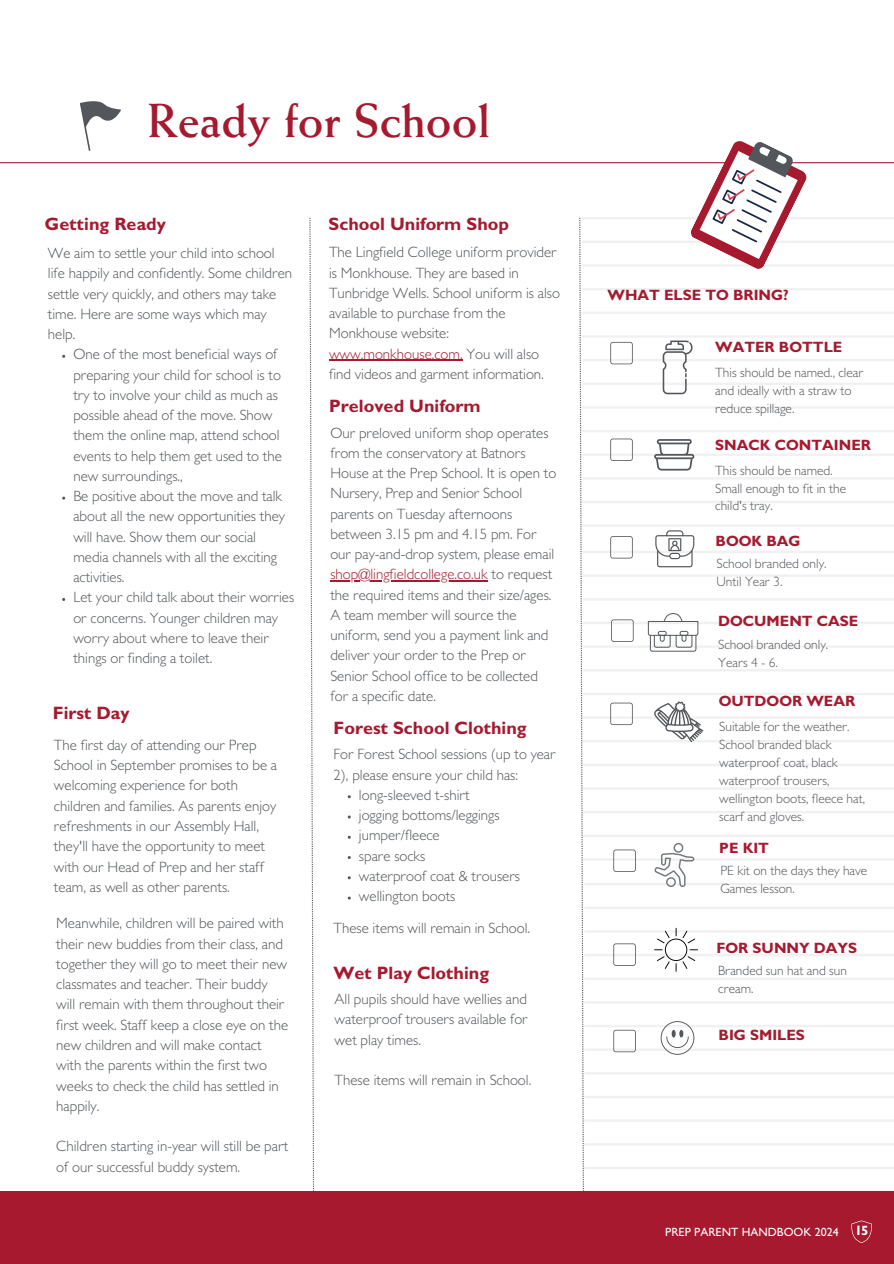
<style>
.page{position:relative;width:894px;height:1264px;background:#fff}
.page>*{position:absolute;margin:0;border:0;box-sizing:border-box;transform-origin:0 0}
.t1{font:700 48px "Weiss Std";color:#a6192e}
.t2{font:700 18px "Gill Sans";color:#a6192e}
.t3{font:300 15px/20.2px "Gill Sans";color:#53565a}
.t4{font:700 15px "Gill Sans";color:#a6192e}
.t5{font:300 13.5px/18px "Gill Sans";color:#53565a}
.t6{font:700 13.5px "Gill Sans";color:#fff}
.t7{font:500 12px "Gill Sans";color:#fff}
.s1{color:#a6192e}
</style>
<div class="page">
<svg style="left:309px;top:218px;width:5px;height:973px"></svg>
<div style="left:0;top:1191px;width:893px;height:72px;background:#a6192e"></div>
<hr style="left:0;top:162px;width:893px;height:1px;background:#a6192e">
<svg style="left:80px;top:101px;width:41px;height:50px"></svg>
<svg style="left:579px;top:141px;width:314px;height:1102px"></svg>
<hr style="left:330px;top:580px;width:157px;height:1px;background:#a6192e">
<hr style="left:329px;top:360px;width:133px;height:1px;background:#a6192e">
<h1 class="t1" style="left:147px;top:102px;width:344px">Ready for School</h1>
<p class="t2" style="left:45px;top:217px;width:122px">Getting Ready</p>
<p class="t3" style="left:48px;top:245px;width:246px">We aim to settle your child into school life happily and confidently. Some children settle very quickly, and others may take time. Here are some ways which may help.</p>
<p class="t3" style="left:73px;top:346px;width:222px">One of the most beneficial ways of preparing your child for school is to try to involve your child as much as possible ahead of the move. Show them the online map, attend school events to help them get used to the new surroundings.,<br>Be positive about the move and talk about all the new opportunities they will have. Show them our social media channels with all the exciting activities.<br>Let your child talk about their worries or concerns. Younger children may worry about where to leave their things or finding a toilet.</p>
<p class="t2" style="left:53px;top:707px;width:78px">First Day</p>
<p class="t3" style="left:54px;top:737px;width:224px">The first day of attending our Prep School in September promises to be a welcoming experience for both children and families. As parents enjoy refreshments in our Assembly Hall, they'll have the opportunity to meet with our Head of Prep and her staff team, as well as other parents.</p>
<p class="t2" style="left:328px;top:217px;width:182px">School Uniform Shop</p>
<p class="t3" style="left:329px;top:244px;width:232px">The Lingfield College uniform provider is Monkhouse. They are based in Tunbridge Wells. School uniform is also available to purchase from the Monkhouse website: <span class="s1">www.monkhouse.com.</span> You will also find videos and garment information.</p>
<p class="t2" style="left:329px;top:400px;width:153px">Preloved Uniform</p>
<p class="t3" style="left:330px;top:424px;width:227px">Our preloved uniform shop operates from the conservatory at Batnors House at the Prep School. It is open to Nursery, Prep and Senior School parents on Tuesday afternoons between 3.15 pm and 4.15 pm. For our pay-and-drop system, please email <span class="s1">shop@lingfieldcollege.co.uk</span> to request the required items and their size/ages.<br>A team member will source the uniform, send you a payment link and deliver your order to the Prep or Senior School office to be collected for a specific date.</p>
<p class="t2" style="left:333px;top:721px;width:195px">Forest School Clothing</p>
<p class="t3" style="left:333px;top:746px;width:224px">For Forest School sessions (up to year</p>
<p class="t3" style="left:333px;top:766px;width:186px">2), please ensure your child has:</p>
<p class="t3" style="left:359px;top:787px;width:112px">long-sleeved t-shirt</p>
<p class="t3" style="left:359px;top:807px;width:142px">jogging bottoms/leggings</p>
<p class="t3" style="left:359px;top:827px;width:82px">jumper/fleece</p>
<p class="t3" style="left:359px;top:847px;width:68px">spare socks</p>
<p class="t3" style="left:359px;top:868px;width:163px">waterproof coat &amp; trousers</p>
<p class="t3" style="left:359px;top:888px;width:98px">wellington boots</p>
<p class="t3" style="left:56px;top:915px;width:229px">Meanwhile, children will be paired with</p>
<p class="t3" style="left:333px;top:920px;width:198px">These items will remain in School.</p>
<p class="t3" style="left:56px;top:935px;width:233px">their new buddies from their class, and together they will go to meet their new classmates and teacher. Their buddy will remain with them throughout their first week. Staff keep a close eye on the new children and will make contact with the parents within the first two weeks to check the child has settled in happily.</p>
<p class="t3" style="left:56px;top:1138px;width:233px">Children starting in-year will still be part of our successful buddy system.</p>
<p class="t2" style="left:333px;top:966px;width:157px">Wet Play Clothing</p>
<p class="t3" style="left:334px;top:991px;width:195px;text-align:justify">All pupils should have wellies and waterproof trousers available for wet play times.</p>
<p class="t3" style="left:334px;top:1072px;width:198px">These items will remain in School.</p>
<p class="t4" style="left:607px;top:289px;width:183px">WHAT ELSE TO BRING?</p>
<p class="t4" style="left:715px;top:341px;width:129px">WATER BOTTLE</p>
<p class="t5" style="left:715px;top:366px;width:150px">This should be named., clear and ideally with a straw to reduce spillage.</p>
<p class="t4" style="left:715px;top:440px;width:157px">SNACK CONTAINER</p>
<p class="t5" style="left:715px;top:463px;width:133px">This should be named.<br>Small enough to fit in the child's tray.</p>
<p class="t4" style="left:715px;top:535px;width:87px">BOOK BAG</p>
<p class="t5" style="left:716px;top:557px;width:112px">School branded only.<br>Until Year 3.</p>
<p class="t4" style="left:718px;top:616px;width:142px">DOCUMENT CASE</p>
<p class="t5" style="left:718px;top:637px;width:112px">School branded only.<br>Years 4 - 6.</p>
<p class="t4" style="left:718px;top:695px;width:138px">OUTDOOR WEAR</p>
<p class="t5" style="left:719px;top:719px;width:147px">Suitable for the weather.<br>School branded black waterproof coat, black waterproof trousers, wellington boots, fleece hat, scarf and gloves.</p>
<p class="t4" style="left:719px;top:842px;width:51px">PE KIT</p>
<p class="t5" style="left:720px;top:863px;width:148px">PE kit on the days they have<br>Games lesson.</p>
<p class="t4" style="left:716px;top:942px;width:142px">FOR SUNNY DAYS</p>
<p class="t5" style="left:718px;top:963px;width:130px">Branded sun hat and sun cream.</p>
<p class="t4" style="left:718px;top:1029px;width:88px">BIG SMILES</p>
<p class="t7" style="left:665px;top:1227px;width:175px">PREP PARENT HANDBOOK 2024</p>
<p class="t6" style="left:854px;top:1225px;width:15px">15</p>
</div>
